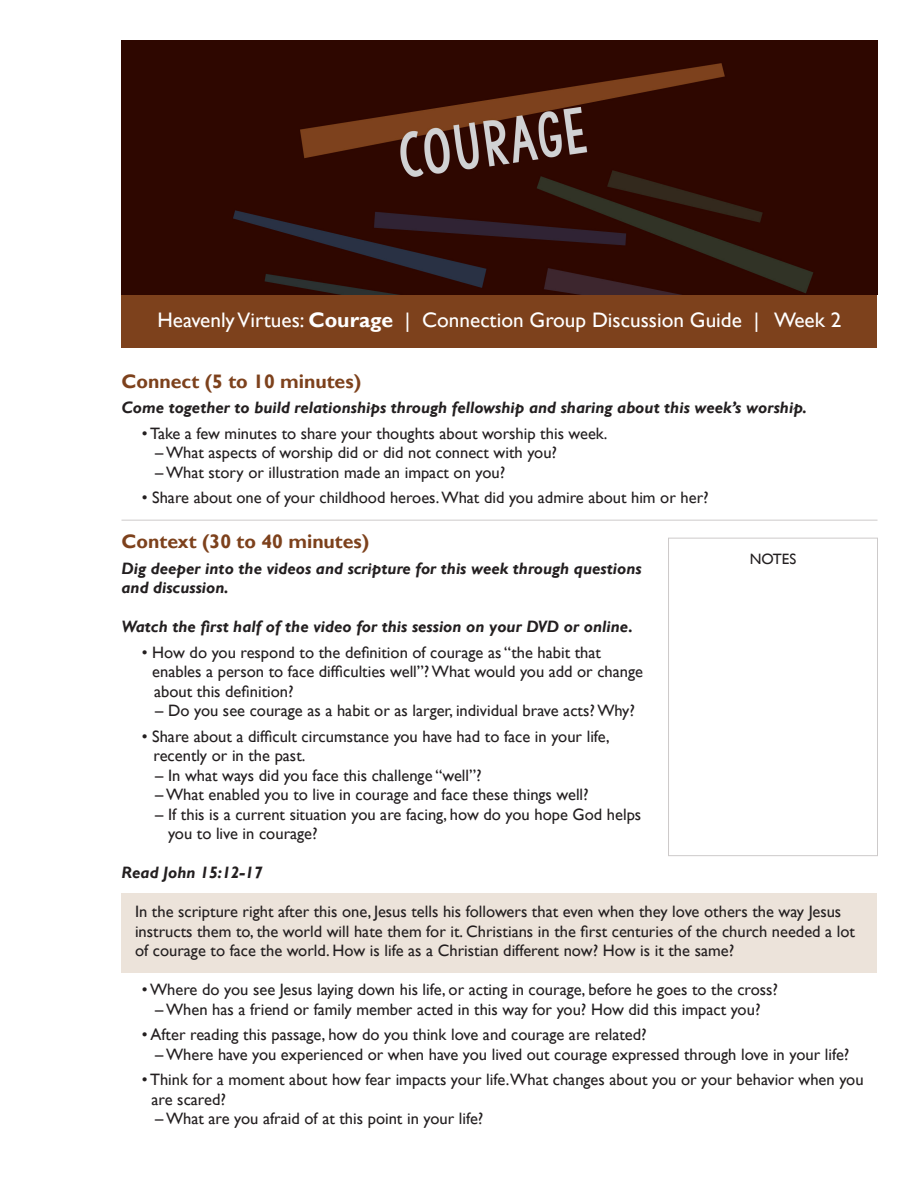
<style>
.page{position:relative;width:918px;height:1188px;background:#fff}
.page>*{position:absolute;margin:0;border:0;box-sizing:border-box;transform-origin:0 0}
.t1{font:21px "Gill Sans";color:#fff}
.t2{font:700 19.5px "Gill Sans";color:#7d411c}
.t3{font:16.5px/19.5px "Gill Sans";color:#231f20}
.t4{font:italic 700 16.5px/19.5px "Gill Sans";color:#231f20}
.t5{font:15px "Gill Sans";color:#231f20}
.s1{font-weight:700}
</style>
<div class="page">
<div style="left:122px;top:893px;width:756px;height:79px;background:#ece3da"></div>
<img style="left:122px;top:40px;width:756px;height:255px">
<div style="left:122px;top:295px;width:756px;height:53px;background:#7d411c"></div>
<hr style="left:122px;top:520px;width:756px;height:1px;background:#cdcaca">
<div style="left:668px;top:538px;width:210px;height:318px;border:1px solid #cdcaca"></div>
<p class="t1" style="left:157px;top:308px;width:686px">Heavenly Virtues: <span class="s1">Courage</span> | Connection Group Discussion Guide | Week 2</p>
<p class="t2" style="left:122px;top:369px;width:241px">Connect (5 to 10 minutes)</p>
<p class="t4" style="left:122px;top:398px;width:687px">Come together to build relationships through fellowship and sharing about this week’s worship.</p>
<p class="t3" style="left:142px;top:424px;width:467px">• Take a few minutes to share your thoughts about worship this week.</p>
<p class="t3" style="left:155px;top:443px;width:403px">– What aspects of worship did or did not connect with you?</p>
<p class="t3" style="left:155px;top:463px;width:352px">– What story or illustration made an impact on you?</p>
<p class="t3" style="left:142px;top:488px;width:568px">• Share about one of your childhood heroes. What did you admire about him or her?</p>
<p class="t2" style="left:122px;top:530px;width:249px">Context (30 to 40 minutes)</p>
<p class="t4" style="left:122px;top:559px;width:522px">Dig deeper into the videos and scripture for this week through questions and discussion.</p>
<p class="t4" style="left:122px;top:617px;width:513px">Watch the first half of the video for this session on your DVD or online.</p>
<p class="t3" style="left:142px;top:643px;width:461px">• How do you respond to the definition of courage as “the habit that</p>
<p class="t3" style="left:152px;top:662px;width:492px">enables a person to face difficulties well”? What would you add or change</p>
<p class="t3" style="left:154px;top:682px;width:141px">about this definition?</p>
<p class="t3" style="left:155px;top:701px;width:481px">– Do you see courage as a habit or as larger, individual brave acts? Why?</p>
<p class="t3" style="left:142px;top:727px;width:470px">• Share about a difficult circumstance you have had to face in your life,</p>
<p class="t3" style="left:154px;top:746px;width:153px">recently or in the past.</p>
<p class="t3" style="left:155px;top:766px;width:328px">– In what ways did you face this challenge “well”?</p>
<p class="t3" style="left:155px;top:785px;width:435px">– What enabled you to live in courage and face these things well?</p>
<p class="t3" style="left:155px;top:805px;width:488px">– If this is a current situation you are facing, how do you hope God helps</p>
<p class="t3" style="left:168px;top:824px;width:151px">you to live in courage?</p>
<p class="t4" style="left:122px;top:863px;width:143px">Read John 15:12-17</p>
<p class="t3" style="left:135px;top:902px;width:722px">In the scripture right after this one, Jesus tells his followers that even when they love others the way Jesus instructs them to, the world will hate them for it. Christians in the first centuries of the church needed a lot</p>
<p class="t3" style="left:135px;top:941px;width:601px">of courage to face the world. How is life as a Christian different now? How is it the same?</p>
<p class="t3" style="left:142px;top:980px;width:638px">• Where do you see Jesus laying down his life, or acting in courage, before he goes to the cross?</p>
<p class="t3" style="left:155px;top:1000px;width:607px">– When has a friend or family member acted in this way for you? How did this impact you?</p>
<p class="t3" style="left:142px;top:1025px;width:507px">• After reading this passage, how do you think love and courage are related?</p>
<p class="t3" style="left:155px;top:1045px;width:696px">– Where have you experienced or when have you lived out courage expressed through love in your life?</p>
<p class="t3" style="left:142px;top:1070px;width:723px">• Think for a moment about how fear impacts your life.What changes about you or your behavior when you</p>
<p class="t3" style="left:152px;top:1090px;width:76px">are scared?</p>
<p class="t3" style="left:155px;top:1109px;width:330px">– What are you afraid of at this point in your life?</p>
<p class="t5" style="left:750px;top:550px;width:48px">NOTES</p>
</div>
